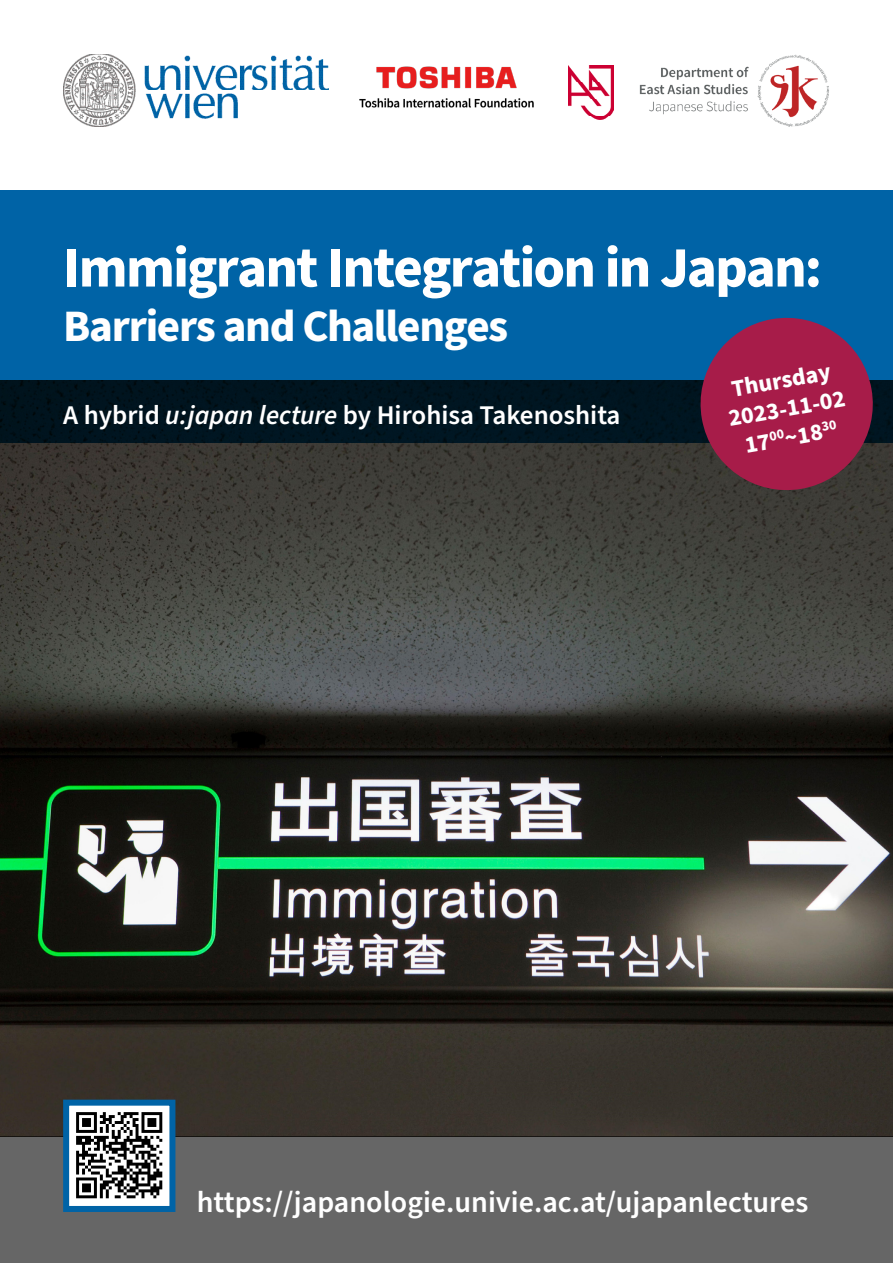
<style>
.page{position:relative;width:893px;height:1263px;background:#fff}
.page>*{position:absolute;margin:0;border:0;box-sizing:border-box;transform-origin:0 0}
.t1{font:700 57px "Source Sans Pro";letter-spacing:-.035em;color:#fff}
.t2{font:700 45px "Source Sans Pro";letter-spacing:-.03em;color:#fff}
.Text{font:600 30px "Source Sans Pro";color:#fff}
.t3{font:600 27px "Source Sans Pro";color:#fff}
.t4{font:700 24px/28.8px "Source Sans Pro";color:#fff;text-align:center}
.s1{font-style:italic}
</style>
<div class="page">
<img style="left:0;top:442px;width:893px;height:695px">
<svg style="left:0;top:190px;width:893px;height:252px;background:#005188"></svg>
<div style="left:0;top:1137px;width:893px;height:126px;background:#666"></div>
<img style="left:63px;top:54px;width:265px;height:72px">
<img style="left:639px;top:54px;width:190px;height:72px">
<img style="left:568px;top:66px;width:45px;height:54px">
<img style="left:359px;top:66px;width:175px;height:42px">
<svg style="left:694px;top:311px;width:186px;height:186px;background:#782a52"></svg>
<img style="left:70px;top:1107px;width:98px;height:98px">
<div style="left:63px;top:1100px;width:112px;height:112px;border:6px solid #0063a6"></div>
<p class="t1" style="left:63px;top:229px;width:760px">Immigrant Integration in Japan:</p>
<p class="t2" style="left:63px;top:295px;width:447px">Barriers and Challenges</p>
<p class="t3" style="left:63px;top:397px;width:559px">A hybrid <span class="s1">u:japan lecture</span> by Hirohisa Takenoshita</p>
<p class="t4" style="left:721px;top:377px;width:120px;rotate:-10deg">Thursday<br>2023-11-02</p>
<p class="t4" style="left:743px;top:431px;width:95px;rotate:-10deg">17<sup>00</sup>~18<sup>30</sup></p>
<p class="Text" style="left:197px;top:1182px;width:613px">https://japanologie.univie.ac.at/ujapanlectures</p>
</div>
